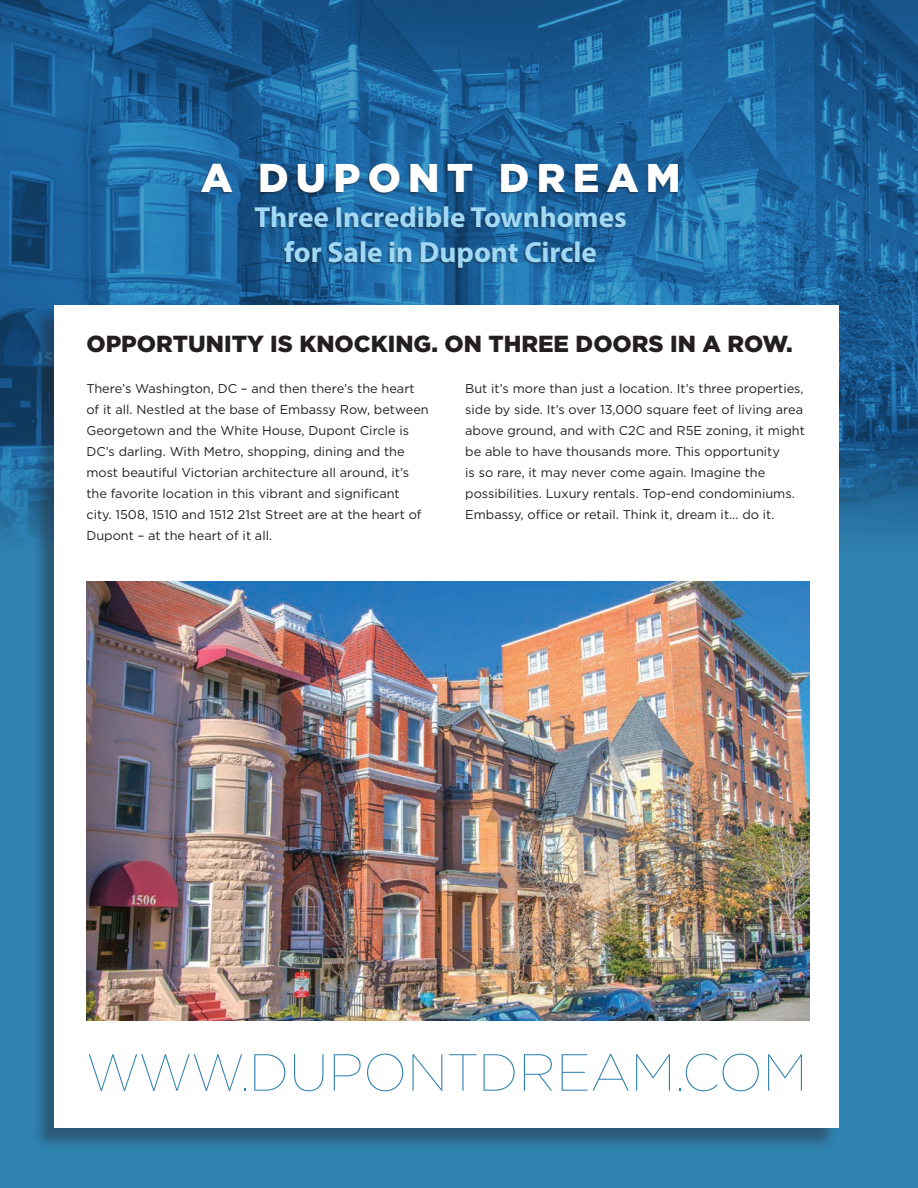
<style>
.page{position:relative;width:918px;height:1188px;background:#fff}
.page>*{position:absolute;margin:0;border:0;box-sizing:border-box;transform-origin:0 0}
.t1{font:100 52.2px "Gotham";color:#3082b0}
.t2{font:900 40.05px "Gotham";letter-spacing:.18em;color:#fff}
.t3{font:700 29.1px/35px "Myriad Pro";color:#9fd9f6;text-align:center}
.t4{font:900 23.25px "Gotham";color:#231f20}
.t5{font:12.75px/21px "Gotham";color:#231f20}
</style>
<div class="page">
<div style="left:0;top:711px;width:918px;height:477px;background:#3082b0"></div>
<div style="left:0;top:0;width:918px;height:711px;background:#3082b0"></div>
<img style="left:0;top:0;width:918px;height:539px">
<div style="left:199px;top:164px;width:479px;height:107px;background:#231f20;opacity:.5"></div>
<div style="left:32px;top:309px;width:805px;height:842px;background:#231f20;opacity:.4"></div>
<div style="left:54px;top:305px;width:785px;height:822px;background:#fff"></div>
<img style="left:86px;top:582px;width:724px;height:438px">
<h2 class="t2" style="left:201px;top:151px;width:481px">A DUPONT DREAM</h2>
<h3 class="t3" style="left:254px;top:199px;width:374px">Three Incredible Townhomes for Sale in Dupont Circle</h3>
<h3 class="t4" style="left:86px;top:328px;width:708px">OPPORTUNITY IS KNOCKING. ON THREE DOORS IN A ROW.</h3>
<p class="t5" style="left:86px;top:378px;width:344px">There’s Washington, DC – and then there’s the heart of it all. Nestled at the base of Embassy Row, between Georgetown and the White House, Dupont Circle is DC’s darling. With Metro, shopping, dining and the most beautiful Victorian architecture all around, it’s the favorite location in this vibrant and significant<br>city. 1508, 1510 and 1512 21st Street are at the heart of Dupont – at the heart of it all.</p>
<p class="t5" style="left:465px;top:378px;width:341px">But it’s more than just a location. It’s three properties, side by side. It’s over 13,000 square feet of living area above ground, and with C2C and R5E zoning, it might be able to have thousands more. This opportunity<br>is so rare, it may never come again. Imagine the possibilities. Luxury rentals. Top-end condominiums.<br>Embassy, office or retail. Think it, dream it... do it.</p>
<h1 class="t1" style="left:86px;top:1040px;width:722px">WWW.DUPONTDREAM.COM</h1>
</div>
